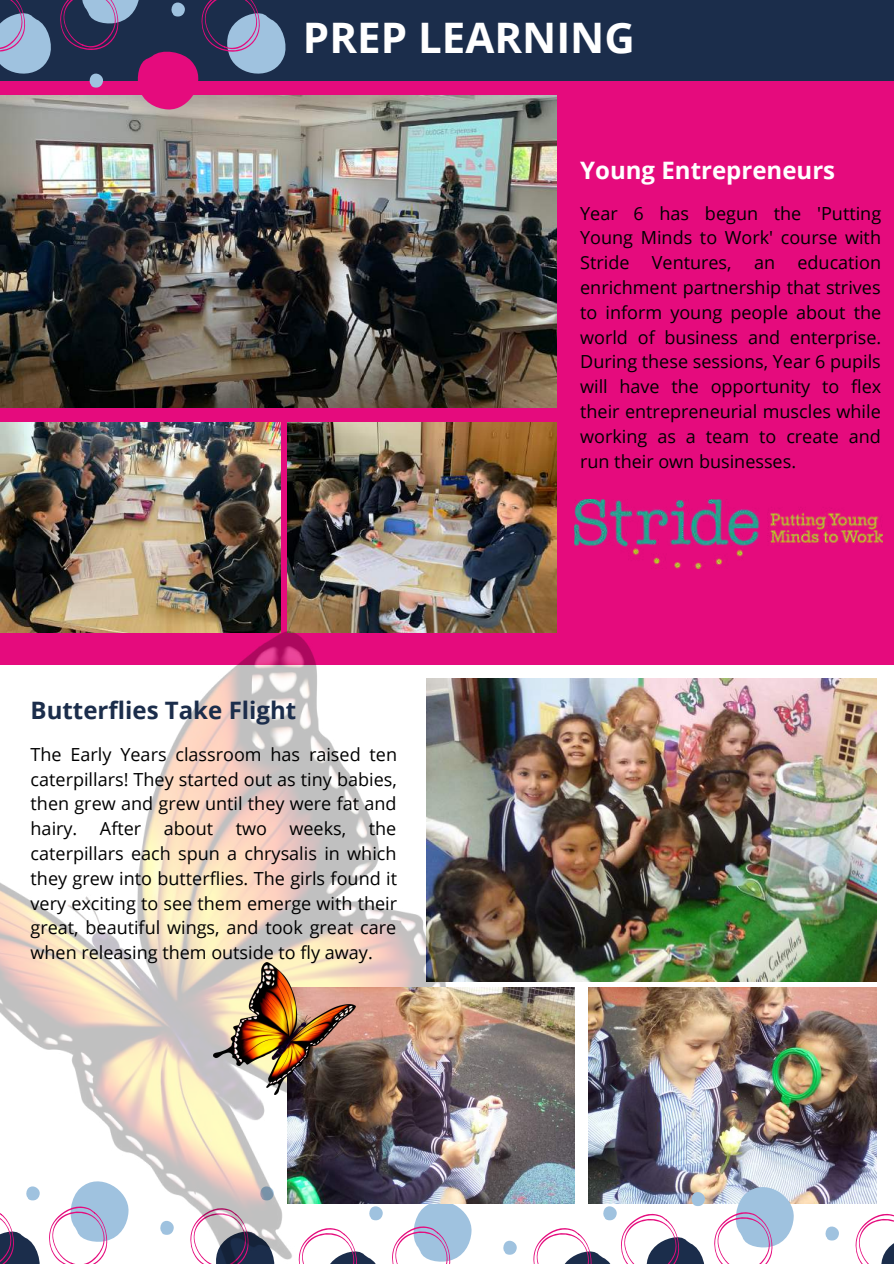
<style>
.page{position:relative;width:894px;height:1264px;background:#fff}
.page>*{position:absolute;margin:0;border:0;box-sizing:border-box;transform-origin:0 0}
.t1{font:700 42px "Open Sans";color:#fff}
.t2{font:700 24px "Open Sans";color:#1b2d4b}
.t3{font:700 24px "Open Sans";color:#fff}
.t4{font:18px/24.8px "Open Sans";color:#000;text-align:justify}
</style>
<div class="page">
<div style="left:0;top:0;width:893px;height:664px;background:#e50b7d"></div>
<div style="left:0;top:0;width:893px;height:81px;background:#1b2d4b"></div>
<img style="left:588px;top:987px;width:288px;height:216px">
<svg style="left:855px;top:1213px;width:38px;height:50px"></svg>
<svg style="left:825px;top:1226px;width:14px;height:14px"></svg>
<svg style="left:713px;top:1186px;width:81px;height:77px"></svg>
<svg style="left:556px;top:1189px;width:151px;height:74px"></svg>
<img style="left:0;top:422px;width:280px;height:210px">
<img style="left:0;top:96px;width:556px;height:312px">
<svg style="left:60px;top:0;width:227px;height:109px"></svg>
<svg style="left:0;top:0;width:51px;height:74px"></svg>
<img style="left:287px;top:422px;width:269px;height:210px">
<img style="left:556px;top:679px;width:320px;height:302px">
<img style="left:0;top:632px;width:556px;height:631px">
<img style="left:287px;top:987px;width:287px;height:216px">
<img style="left:214px;top:962px;width:142px;height:132px">
<img style="left:574px;top:499px;width:307px;height:69px">
<h1 class="t1" style="left:303px;top:8px;width:333px">PREP LEARNING</h1>
<h2 class="t3" style="left:580px;top:153px;width:256px">Young Entrepreneurs</h2>
<h2 class="t2" style="left:31px;top:693px;width:267px">Butterflies Take Flight</h2>
<p class="t4" style="left:31px;top:741px;width:368px">The Early Years classroom has raised ten caterpillars! They started out as tiny babies, then grew and grew until they were fat and hairy.</p>
<p class="t4" style="left:31px;top:815px;width:368px;text-indent:69px">After about two weeks, the caterpillars each spun a chrysalis in which they grew into butterflies. The girls found it very exciting to see them emerge with their great, beautiful wings, and took great care when releasing them outside to fly away.</p>
<p class="t4" style="left:580px;top:200px;width:302px">Year 6 has begun the 'Putting Young Minds to Work' course with Stride Ventures, an education enrichment partnership that strives to inform young people about the world of business and enterprise.<br>During these sessions, Year 6 pupils will have the opportunity to flex their entrepreneurial muscles while working as a team to create and run their own businesses.</p>
</div>
